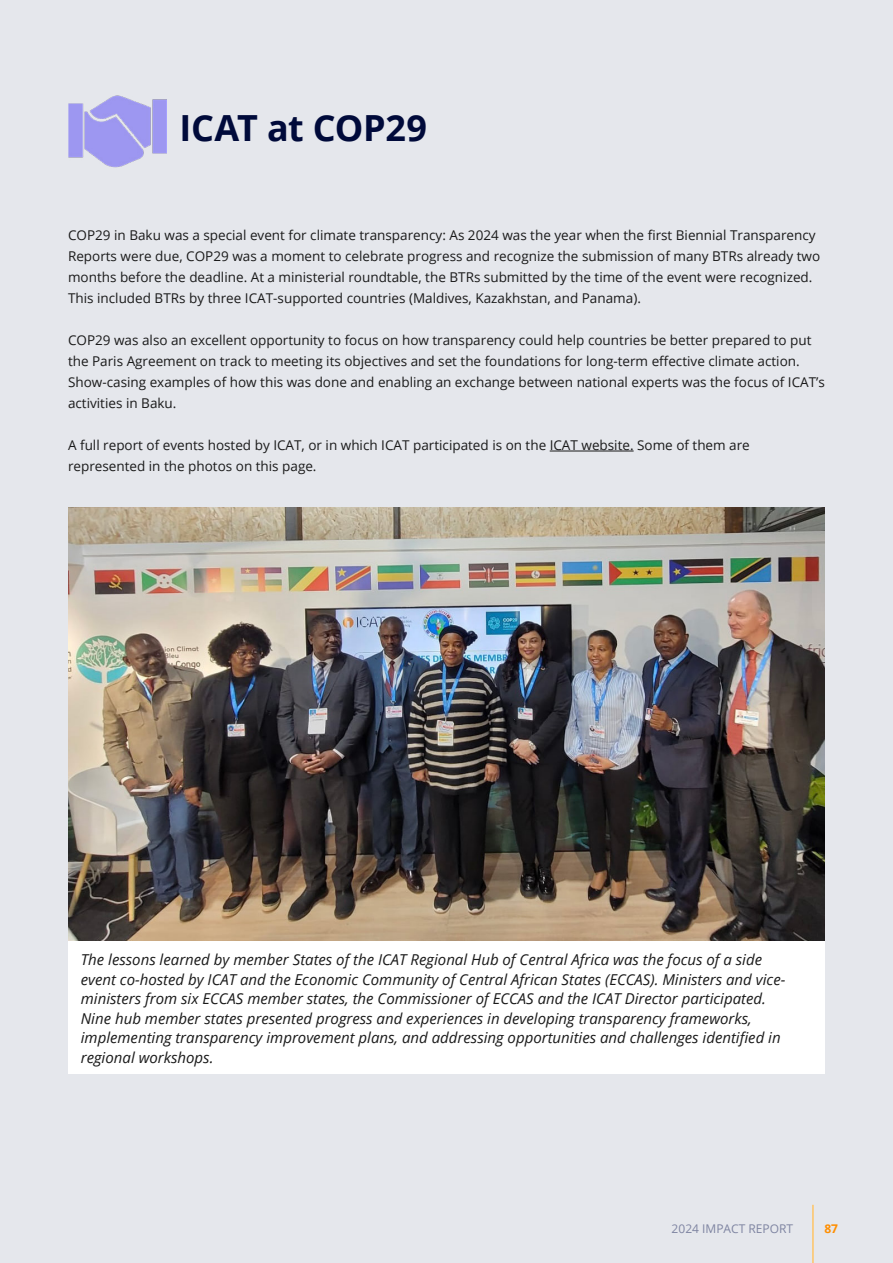
<style>
.page{position:relative;width:893px;height:1263px;background:#e5e7ec}
.page>*{position:absolute;margin:0;border:0;box-sizing:border-box;transform-origin:0 0}
.t1{font:700 36px "Open Sans";letter-spacing:-.01em;color:#000a3a}
.t2{font:italic 15px/19.5px "Open Sans";color:#1a1a1a}
.t3{font:13.5px/21px "Open Sans";color:#1a1a1a}
.t4{font:12px "Open Sans";color:#7e84a1}
.t5{font:700 12px "Open Sans";color:#ff8e00}
</style>
<div class="page">
<img style="left:68px;top:95px;width:99px;height:73px">
<hr style="left:812px;top:1205px;width:2px;height:58px;background:#ffc465">
<hr style="left:550px;top:451px;width:84px;height:1px;background:#1a1a1a">
<img style="left:68px;top:508px;width:757px;height:433px">
<div style="left:68px;top:941px;width:757px;height:133px;background:#fff"></div>
<h1 class="t1" style="left:179px;top:103px;width:249px">ICAT at COP29</h1>
<p class="t3" style="left:68px;top:224px;width:754px">COP29 in Baku was a special event for climate transparency: As 2024 was the year when the first Biennial Transparency Reports were due, COP29 was a moment to celebrate progress and recognize the submission of many BTRs already two months before the deadline. At a ministerial roundtable, the BTRs submitted by the time of the event were recognized.<br>This included BTRs by three ICAT-supported countries (Maldives, Kazakhstan, and Panama).</p>
<p class="t3" style="left:68px;top:329px;width:758px">COP29 was also an excellent opportunity to focus on how transparency could help countries be better prepared to put the Paris Agreement on track to meeting its objectives and set the foundations for long-term effective climate action.<br>Show-casing examples of how this was done and enabling an exchange between national experts was the focus of ICAT’s activities in Baku.</p>
<p class="t3" style="left:68px;top:434px;width:683px">A full report of events hosted by ICAT, or in which ICAT participated is on the ICAT website. Some of them are represented in the photos on this page.</p>
<p class="t2" style="left:81px;top:949px;width:706px">The lessons learned by member States of the ICAT Regional Hub of Central Africa was the focus of a side event co-hosted by ICAT and the Economic Community of Central African States (ECCAS). Ministers and vice&shy;ministers from six ECCAS member states, the Commissioner of ECCAS and the ICAT Director participated.<br>Nine hub member states presented progress and experiences in developing transparency frameworks, implementing transparency improvement plans, and addressing opportunities and challenges identified in regional workshops.</p>
<p class="t4" style="left:672px;top:1220px;width:123px">2024 IMPACT REPORT</p>
<p class="t5" style="left:824px;top:1220px;width:15px">87</p>
</div>
